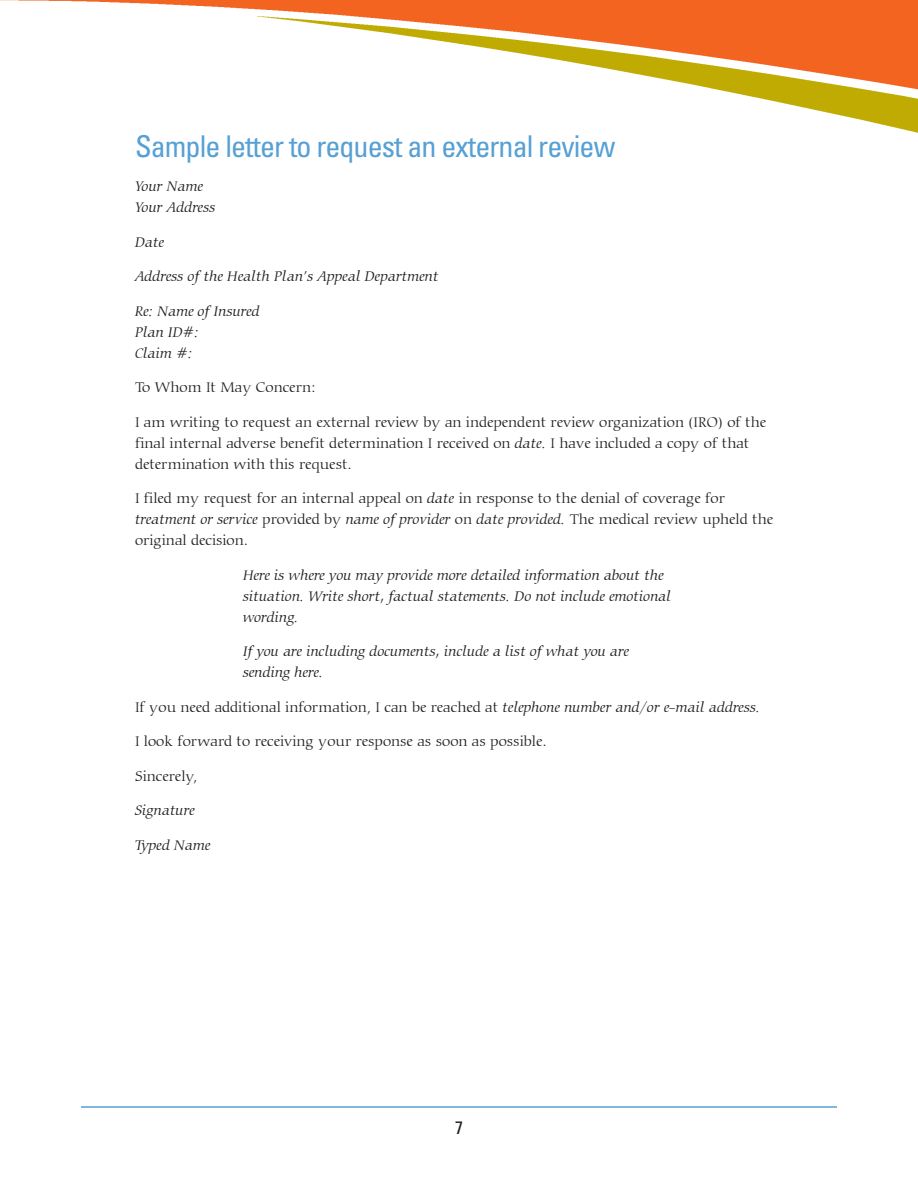
<style>
.page{position:relative;width:918px;height:1188px;background:#fff}
.page>*{position:absolute;margin:0;border:0;box-sizing:border-box;transform-origin:0 0}
.Subhead_Question{font:condensed 30px "Univers LT Std";letter-spacing:-.03em;color:#56a0d5}
.Page_Number{font:condensed 18px "Univers LT Std";color:#231f20}
.t1{font:300 15px/21px "Carmina BT";color:#231f20}
.t2{font:italic 300 15px/21px "Carmina BT";color:#231f20}
.s1{font-style:italic}
</style>
<div class="page">
<hr style="left:81px;top:1106px;width:756px;height:2px;background:#56a0d5">
<img style="left:0;top:0;width:918px;height:17px">
<img style="left:262px;top:17px;width:656px;height:116px">
<p class="Subhead_Question" style="left:135px;top:127px;width:482px">Sample letter to request an external review</p>
<p class="t2" style="left:135px;top:176px;width:82px">Your Name<br>Your Address</p>
<p class="t2" style="left:135px;top:232px;width:31px">Date</p>
<p class="t2" style="left:135px;top:266px;width:305px">Address of the Health Plan’s Appeal Department</p>
<p class="t2" style="left:135px;top:301px;width:126px">Re: Name of Insured<br>Plan ID#:<br>Claim #:</p>
<p class="t1" style="left:135px;top:377px;width:183px">To Whom It May Concern:</p>
<p class="t1" style="left:135px;top:412px;width:633px">I am writing to request an external review by an independent review organization (IRO) of the final internal adverse benefit determination I received on <span class="s1">date.</span> I have included a copy of that determination with this request.</p>
<p class="t1" style="left:135px;top:488px;width:640px">I filed my request for an internal appeal on <span class="s1">date</span> in response to the denial of coverage for <span class="s1">treatment or service</span> provided by <span class="s1">name of provider</span> on <span class="s1">date provided.</span> The medical review upheld the original decision.</p>
<p class="t2" style="left:243px;top:565px;width:430px">Here is where you may provide more detailed information about the situation. Write short, factual statements. Do not include emotional wording.</p>
<p class="t2" style="left:243px;top:641px;width:388px">If you are including documents, include a list of what you are sending here.</p>
<p class="t1" style="left:135px;top:697px;width:627px">If you need additional information, I can be reached at <span class="s1">telephone number and/or e-mail address.</span></p>
<p class="t1" style="left:135px;top:731px;width:413px">I look forward to receiving your response as soon as possible.</p>
<p class="t1" style="left:135px;top:766px;width:64px">Sincerely,</p>
<p class="t2" style="left:135px;top:800px;width:61px">Signature</p>
<p class="t2" style="left:135px;top:835px;width:77px">Typed Name</p>
<p class="Page_Number" style="left:455px;top:1116px;width:9px">7</p>
</div>
